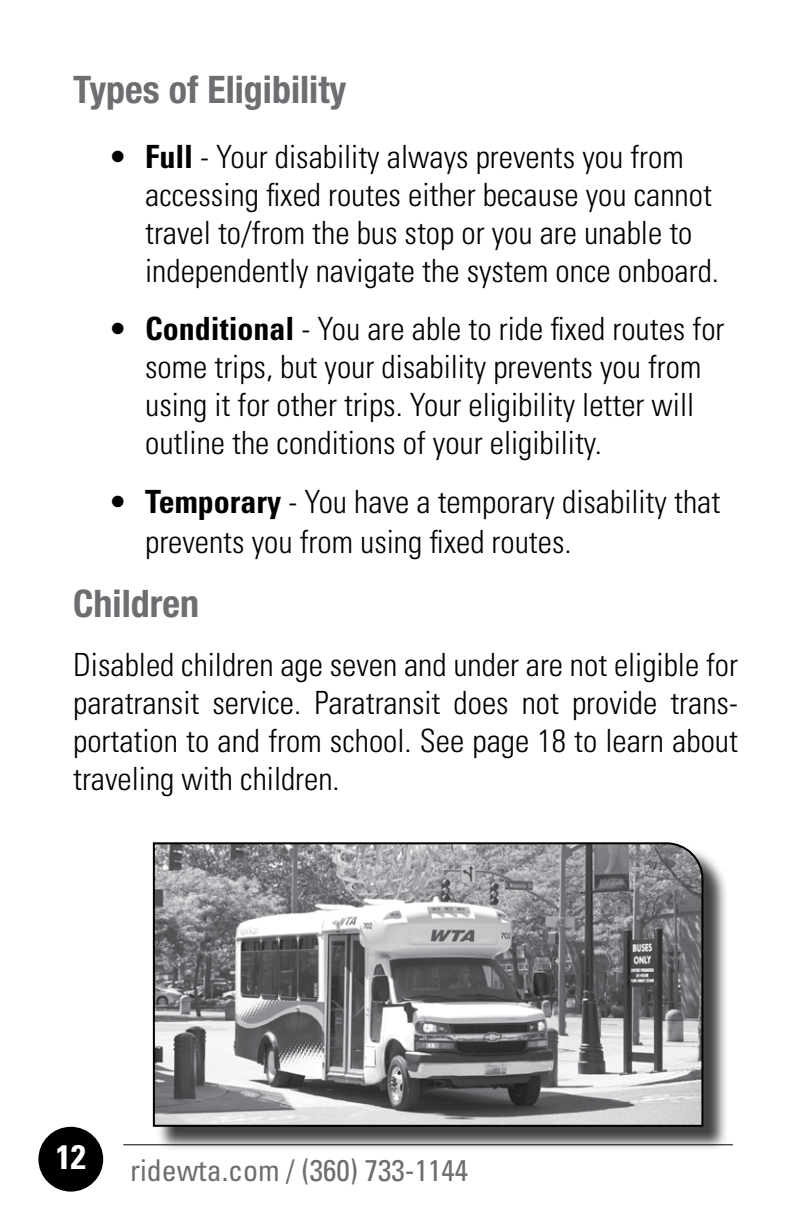
<style>
.page{position:relative;width:792px;height:1224px;background:#fff}
.page>*{position:absolute;margin:0;border:0;box-sizing:border-box;transform-origin:0 0}
.t1{font:700 condensed 38px "Helvetica Neue";color:#6d6e71}
.t2{font:700 condensed 34px "Univers LT Std";color:#fff}
.t3{font:300 condensed 32px/38px "Univers LT Std";color:#000}
.t4{font:condensed 30px "Univers LT Std";color:#6d6e71}
.s1{font-weight:700}
</style>
<div class="page">
<div style="left:38px;top:1127px;width:65px;height:65px;background:#000;border-radius:50%"></div>
<hr style="left:123px;top:1144px;width:610px;height:1px;background:#000">
<div style="left:156px;top:845px;width:572px;height:307px;background:#000;opacity:.75"></div>
<svg style="left:152px;top:842px;width:552px;height:286px"></svg>
<p class="t1" style="left:73px;top:66px;width:275px">Types of Eligibility</p>
<p class="t3" style="left:145px;top:138px;width:575px;text-indent:-34px"><span class="s1">• Full</span> - Your disability always prevents you from accessing fixed routes either because you cannot travel to/from the bus stop or you are unable to independently navigate the system once onboard.</p>
<p class="t3" style="left:145px;top:310px;width:581px;text-indent:-34px"><span class="s1">• Conditional</span> - You are able to ride fixed routes for some trips, but your disability prevents you from using it for other trips. Your eligibility letter will outline the conditions of your eligibility.</p>
<p class="t3" style="left:145px;top:481px;width:577px;line-height:40px;text-indent:-34px"><span class="s1">• Temporary</span> - You have a temporary disability that prevents you from using fixed routes.</p>
<p class="t1" style="left:73px;top:581px;width:127px">Children</p>
<p class="t3" style="left:73px;top:646px;width:666px;text-align:justify">Disabled children age seven and under are not eligible for paratransit service. Paratransit does not provide trans&shy;portation to and from school. See page 18 to learn about traveling with children.</p>
<p class="t2" style="left:56px;top:1136px;width:32px">12</p>
<p class="t4" style="left:130px;top:1151px;width:340px">ridewta.com / (360) 733-1144</p>
</div>
